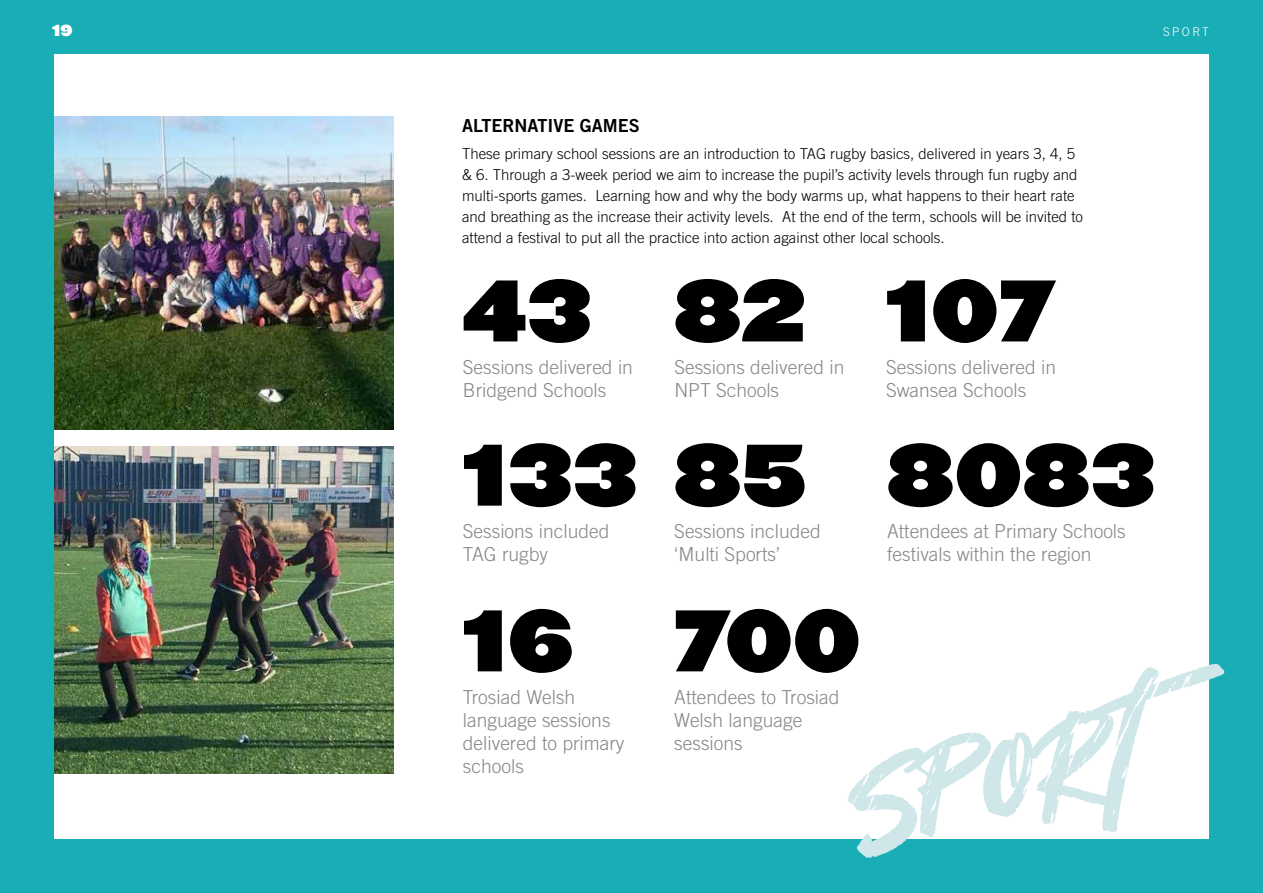
<style>
.page{position:relative;width:1263px;height:893px;background:#19adb6}
.page>*{position:absolute;margin:0;border:0;box-sizing:border-box;transform-origin:0 0}
.t1{font:162.75px "Hey November";color:#d0e7ea}
.t2{font:76.2px/165px "Champion HTF Heavyweight";color:#000}
.t3{font:300 19.2px/23.1px "Trade Gothic";color:#878787}
.t4{font:18px "Trade Gothic Bold Two";color:#000}
.t5{font:300 15px/21px "Trade Gothic";color:#000}
.t6{font:13.95px "Champion HTF Heavyweight";color:#fff}
.t7{font:300 12px "Trade Gothic";letter-spacing:.2em;color:#fff}
</style>
<div class="page">
<div style="left:54px;top:54px;width:1155px;height:785px;background:#fff"></div>
<img style="left:54px;top:116px;width:339px;height:314px">
<img style="left:54px;top:446px;width:339px;height:328px">
<p class="t6" style="left:52px;top:21px;width:22px">19</p>
<p class="t7" style="left:1163px;top:24px;width:47px">SPORT</p>
<p class="t4" style="left:462px;top:114px;width:179px">ALTERNATIVE GAMES</p>
<p class="t5" style="left:462px;top:143px;width:622px">These primary school sessions are an introduction to TAG rugby basics, delivered in years 3, 4, 5 &amp; 6. Through a 3-week period we aim to increase the pupil’s activity levels through fun rugby and multi-sports games. Learning how and why the body warms up, what happens to their heart rate and breathing as the increase their activity levels. At the end of the term, schools will be invited to attend a festival to put all the practice into action against other local schools.</p>
<h2 class="t2" style="left:462px;top:233px;width:177px">43<br>133<br>16</h2>
<p class="t3" style="left:463px;top:355px;width:172px">Sessions delivered in<br>Bridgend Schools</p>
<p class="t3" style="left:463px;top:519px;width:148px">Sessions included<br>TAG rugby</p>
<p class="t3" style="left:463px;top:685px;width:163px">Trosiad Welsh language sessions delivered to primary schools</p>
<h2 class="t2" style="left:673px;top:233px;width:384px">82 107</h2>
<p class="t3" style="left:674px;top:355px;width:172px">Sessions delivered in<br>NPT Schools</p>
<p class="t3" style="left:886px;top:355px;width:172px">Sessions delivered in<br>Swansea Schools</p>
<h2 class="t2" style="left:673px;top:397px;width:189px;line-height:165.8px">85<br>700</h2>
<h2 class="t2" style="left:886px;top:397px;width:270px">8083</h2>
<p class="t3" style="left:674px;top:519px;width:148px">Sessions included ‘Multi Sports’</p>
<p class="t3" style="left:887px;top:519px;width:240px">Attendees at Primary Schools festivals within the region</p>
<h1 class="t1" style="left:837px;top:713px;width:291px;rotate:-10deg">SPORT</h1>
<p class="t3" style="left:674px;top:685px;width:167px">Attendees to Trosiad<br>Welsh language sessions</p>
</div>
